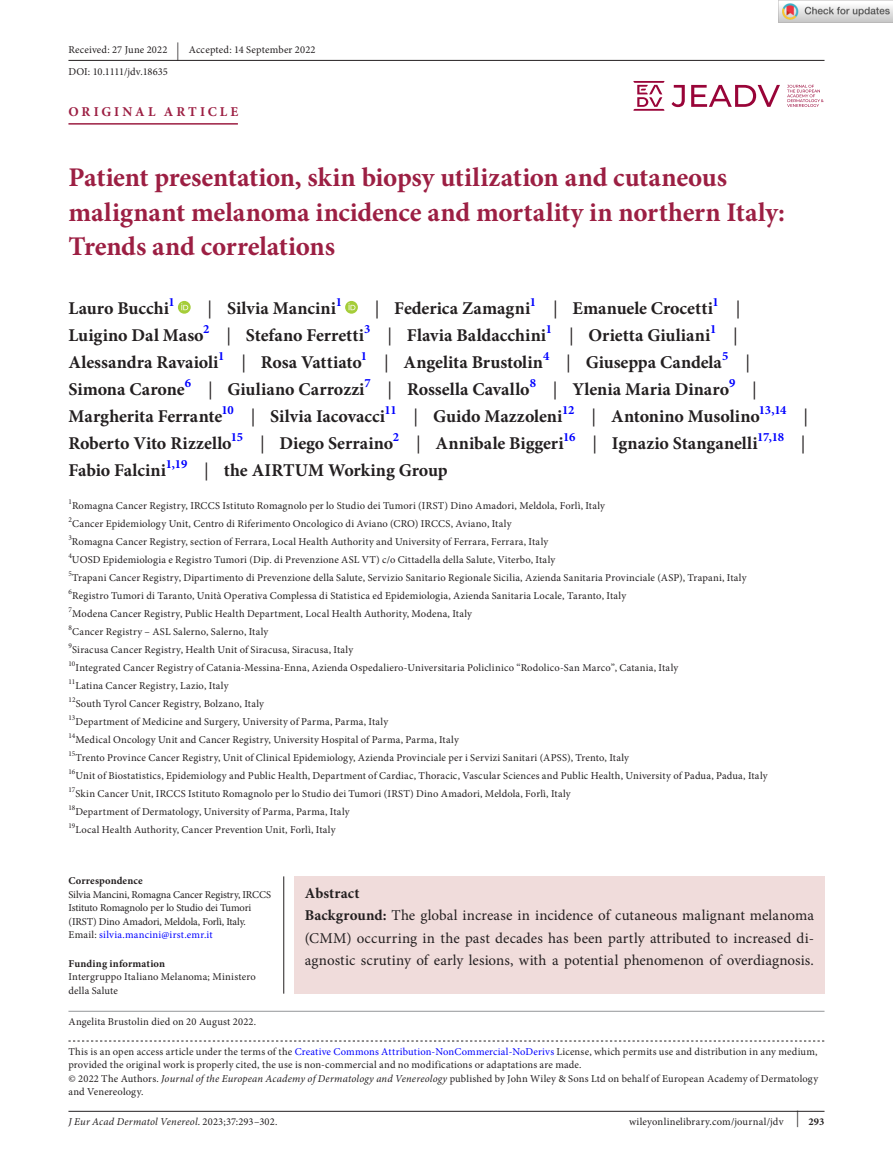
<style>
.page{position:relative;width:893px;height:1174px;background:#fff}
.page>*{position:absolute;margin:0;border:0;box-sizing:border-box;transform-origin:0 0}
.t1{font:700 27px/34.5px "Minion Pro";letter-spacing:-.005em;color:#9c1f43}
.t2{font:700 18px/27px "Minion Pro";color:#231f20}
.t3{font:18px "Minion Pro";color:#231f20}
.t4{font:15px/22.5px "Minion Pro";letter-spacing:.005em;color:#231f20}
.t5{font:700 13.5px "Minion Pro";letter-spacing:.225em;color:#9c1f43}
.t6{font:700 12.6px "Minion Pro";color:#00f}
.t7{font:10.5px/18px "Minion Pro";letter-spacing:.015em;color:#231f20}
.t8{font:10.5px/13.5px "Minion Pro";letter-spacing:-.01em;color:#231f20}
.t9{font:italic 10.5px "Minion Pro";letter-spacing:.02em;color:#231f20}
.t10{font:700 10.5px "Minion Pro";letter-spacing:.01em;color:#231f20}
.s1{font-size:18px}
.s2{font-weight:400}
.s3{color:#00f}
.s4{font-weight:700}
.s5{font-style:italic}
.s6{font-style:normal}
</style>
<div class="page">
<hr style="left:68px;top:1111px;width:756px;height:1px;background:#231f20">
<svg style="left:787px;top:85px;width:36px;height:22px"></svg>
<svg style="left:671px;top:85px;width:14px;height:22px"></svg>
<svg style="left:691px;top:85px;width:89px;height:22px"></svg>
<svg style="left:633px;top:81px;width:31px;height:30px"></svg>
<hr style="left:68px;top:123px;width:170px;height:2px;background:#9c1f43">
<svg style="left:178px;top:301px;width:13px;height:13px"></svg>
<svg style="left:181px;top:303px;width:7px;height:7px"></svg>
<svg style="left:345px;top:301px;width:13px;height:13px"></svg>
<svg style="left:349px;top:303px;width:6px;height:7px"></svg>
<hr style="left:68px;top:60px;width:756px;height:1px;background:#231f20">
<svg style="left:68px;top:1040px;width:756px;height:1px"></svg>
<hr style="left:68px;top:1011px;width:756px;height:1px;background:#939598">
<div style="left:294px;top:876px;width:530px;height:117px;background:#f0dcdb"></div>
<hr style="left:283px;top:876px;width:1px;height:117px;background:#231f20">
<img style="left:779px;top:0;width:114px;height:23px">
<p class="t7" style="left:68px;top:39px;width:249px;line-height:21.9px">Received: 27 June 2022 <span class="s1">|</span> Accepted: 14 September 2022<br>DOI: 10.1111/jdv.18635</p>
<p class="t5" style="left:69px;top:102px;width:171px">ORIGINAL ARTICLE</p>
<h1 class="t1" style="left:68px;top:160px;width:718px">Patient presentation, skin biopsy utilization and cutaneous malignant melanoma incidence and mortality in northern Italy:<br>Trends and correlations</h1>
<h2 class="t2" style="left:68px;top:294px;width:102px">Lauro Bucchi</h2>
<p class="t6" style="left:169px;top:293px;width:8px">1</p>
<h2 class="t2" style="left:208px;top:294px;width:130px"><span class="s2">|</span> Silvia Mancini</h2>
<p class="t6" style="left:336px;top:293px;width:8px">1</p>
<h2 class="t2" style="left:375px;top:294px;width:157px"><span class="s2">|</span> Federica Zamagni</h2>
<p class="t6" style="left:530px;top:293px;width:8px">1</p>
<h2 class="t2" style="left:553px;top:294px;width:161px"><span class="s2">|</span> Emanuele Crocetti</h2>
<p class="t6" style="left:713px;top:293px;width:8px">1</p>
<h2 class="t3" style="left:736px;top:296px;width:6px">|</h2>
<h2 class="t2" style="left:68px;top:321px;width:137px">Luigino Dal Maso</h2>
<p class="t6" style="left:203px;top:320px;width:8px">2</p>
<h2 class="t2" style="left:226px;top:321px;width:139px"><span class="s2">|</span> Stefano Ferretti</h2>
<p class="t6" style="left:364px;top:320px;width:8px">3</p>
<h2 class="t2" style="left:387px;top:321px;width:160px"><span class="s2">|</span> Flavia Baldacchini</h2>
<p class="t6" style="left:546px;top:320px;width:8px">1</p>
<h2 class="t2" style="left:569px;top:321px;width:143px"><span class="s2">|</span> Orietta Giuliani</h2>
<p class="t6" style="left:710px;top:320px;width:8px">1</p>
<h2 class="t3" style="left:733px;top:323px;width:6px">|</h2>
<h2 class="t2" style="left:68px;top:348px;width:152px">Alessandra Ravaioli</h2>
<p class="t6" style="left:218px;top:347px;width:8px">1</p>
<h2 class="t2" style="left:241px;top:348px;width:122px"><span class="s2">|</span> Rosa Vattiato</h2>
<p class="t6" style="left:361px;top:347px;width:8px">1</p>
<h2 class="t2" style="left:384px;top:348px;width:161px"><span class="s2">|</span> Angelita Brustolin</h2>
<p class="t6" style="left:543px;top:347px;width:8px">4</p>
<h2 class="t2" style="left:566px;top:348px;width:157px"><span class="s2">|</span> Giuseppa Candela</h2>
<p class="t6" style="left:722px;top:347px;width:8px">5</p>
<h2 class="t3" style="left:745px;top:350px;width:6px">|</h2>
<h2 class="t2" style="left:68px;top:375px;width:118px">Simona Carone</h2>
<p class="t6" style="left:185px;top:374px;width:8px">6</p>
<h2 class="t2" style="left:208px;top:375px;width:158px"><span class="s2">|</span> Giuliano Carrozzi</h2>
<p class="t6" style="left:364px;top:374px;width:8px">7</p>
<h2 class="t2" style="left:388px;top:375px;width:143px"><span class="s2">|</span> Rossella Cavallo</h2>
<p class="t6" style="left:530px;top:374px;width:8px">8</p>
<h2 class="t2" style="left:553px;top:375px;width:178px"><span class="s2">|</span> Ylenia Maria Dinaro</h2>
<p class="t6" style="left:729px;top:374px;width:8px">9</p>
<h2 class="t2" style="left:68px;top:375px;width:741px;text-indent:684px"><span class="s2">| </span>Margherita Ferrante<sup>10</sup> <span class="s2">|</span> Silvia Iacovacci<sup>11</sup> <span class="s2">|</span> Guido Mazzoleni<sup>12</sup> <span class="s2">|</span> Antonino Musolino<sup>13,14</sup> <span class="s2">| </span>Roberto Vito Rizzello<sup>15</sup> <span class="s2">|</span> Diego Serraino<sup>2</sup> <span class="s2">|</span> Annibale Biggeri<sup>16</sup> <span class="s2">|</span> Ignazio Stanganelli<sup>17,18</sup> <span class="s2">| </span>Fabio Falcini<sup>1,19</sup> <span class="s2">|</span> the AIRTUM Working Group</h2>
<p class="t7" style="left:68px;top:496px;width:701px"><sup>1</sup>Romagna Cancer Registry, IRCCS Istituto Romagnolo per lo Studio dei Tumori (IRST) Dino Amadori, Meldola, Forlì, Italy<br><sup>2</sup>Cancer Epidemiology Unit, Centro di Riferimento Oncologico di Aviano (CRO) IRCCS, Aviano, Italy<br><sup>3</sup>Romagna Cancer Registry, section of Ferrara, Local Health Authority and University of Ferrara, Ferrara, Italy<br><sup>4</sup>UOSD Epidemiologia e Registro Tumori (Dip. di Prevenzione ASL VT) c/o Cittadella della Salute, Viterbo, Italy<br><sup>5</sup>Trapani Cancer Registry, Dipartimento di Prevenzione della Salute, Servizio Sanitario Regionale Sicilia, Azienda Sanitaria Provinciale (ASP), Trapani, Italy <sup>6</sup>Registro Tumori di Taranto, Unità Operativa Complessa di Statistica ed Epidemiologia, Azienda Sanitaria Locale, Taranto, Italy<br><sup>7</sup>Modena Cancer Registry, Public Health Department, Local Health Authority, Modena, Italy<br><sup>8</sup>Cancer Registry – ASL Salerno, Salerno, Italy<br><sup>9</sup>Siracusa Cancer Registry, Health Unit of Siracusa, Siracusa, Italy<br><sup>10</sup>Integrated Cancer Registry of Catania-Messina-Enna, Azienda Ospedaliero-Universitaria Policlinico “Rodolico-San Marco”, Catania, Italy<br><sup>11</sup>Latina Cancer Registry, Lazio, Italy<br><sup>12</sup>South Tyrol Cancer Registry, Bolzano, Italy<br><sup>13</sup>Department of Medicine and Surgery, University of Parma, Parma, Italy<br><sup>14</sup>Medical Oncology Unit and Cancer Registry, University Hospital of Parma, Parma, Italy<br><sup>15</sup>Trento Province Cancer Registry, Unit of Clinical Epidemiology, Azienda Provinciale per i Servizi Sanitari (APSS), Trento, Italy<br><sup>16</sup>Unit of Biostatistics, Epidemiology and Public Health, Department of Cardiac, Thoracic, Vascular Sciences and Public Health, University of Padua, Padua, Italy <sup>17</sup>Skin Cancer Unit, IRCCS Istituto Romagnolo per lo Studio dei Tumori (IRST) Dino Amadori, Meldola, Forlì, Italy<br><sup>18</sup>Department of Dermatology, University of Parma, Parma, Italy<br><sup>19</sup>Local Health Authority, Cancer Prevention Unit, Forlì, Italy</p>
<p class="t10" style="left:68px;top:873px;width:76px">Correspondence</p>
<p class="t8" style="left:68px;top:887px;width:204px">Silvia Mancini, Romagna Cancer Registry, IRCCS Istituto Romagnolo per lo Studio dei Tumori (IRST) Dino Amadori, Meldola, Forlì, Italy.<br>Email: <span class="s3">silvia.mancini@irst.emr.it</span></p>
<p class="t10" style="left:68px;top:955px;width:98px">Funding information</p>
<p class="t7" style="left:68px;top:970px;width:189px;line-height:13.5px">Intergruppo Italiano Melanoma; Ministero della Salute</p>
<p class="t7" style="left:68px;top:1012px;width:189px">Angelita Brustolin died on 20 August 2022.</p>
<p class="t4" style="left:305px;top:882px;width:511px"><span class="s4">Abstract<br>Background:</span> The global increase in incidence of cutaneous malignant melanoma (CMM) occurring in the past decades has been partly attributed to increased di&shy;agnostic scrutiny of early lesions, with a potential phenomenon of overdiagnosis.</p>
<p class="t7" style="left:68px;top:1044px;width:751px;line-height:13.5px">This is an open access article under the terms of the <span class="s3">Creative Commons Attribution-NonCommercial-NoDerivs</span> License, which permits use and distribution in any medium, provided the original work is properly cited, the use is non-commercial and no modifications or adaptations are made.<br>© 2022 The Authors. <span class="s5">Journal of the European Academy of Dermatology and Venereology</span> published by John Wiley &amp; Sons Ltd on behalf of European Academy of Dermatology and Venereology.</p>
<p class="t9" style="left:68px;top:1114px;width:211px">J Eur Acad Dermatol Venereol<span class="s6">. 2023;37:293–302.</span></p>
<p class="t7" style="left:629px;top:1112px;width:197px">wileyonlinelibrary.com/journal/jdv <sup>|</sup> <span class="s4">293</span></p>
</div>
